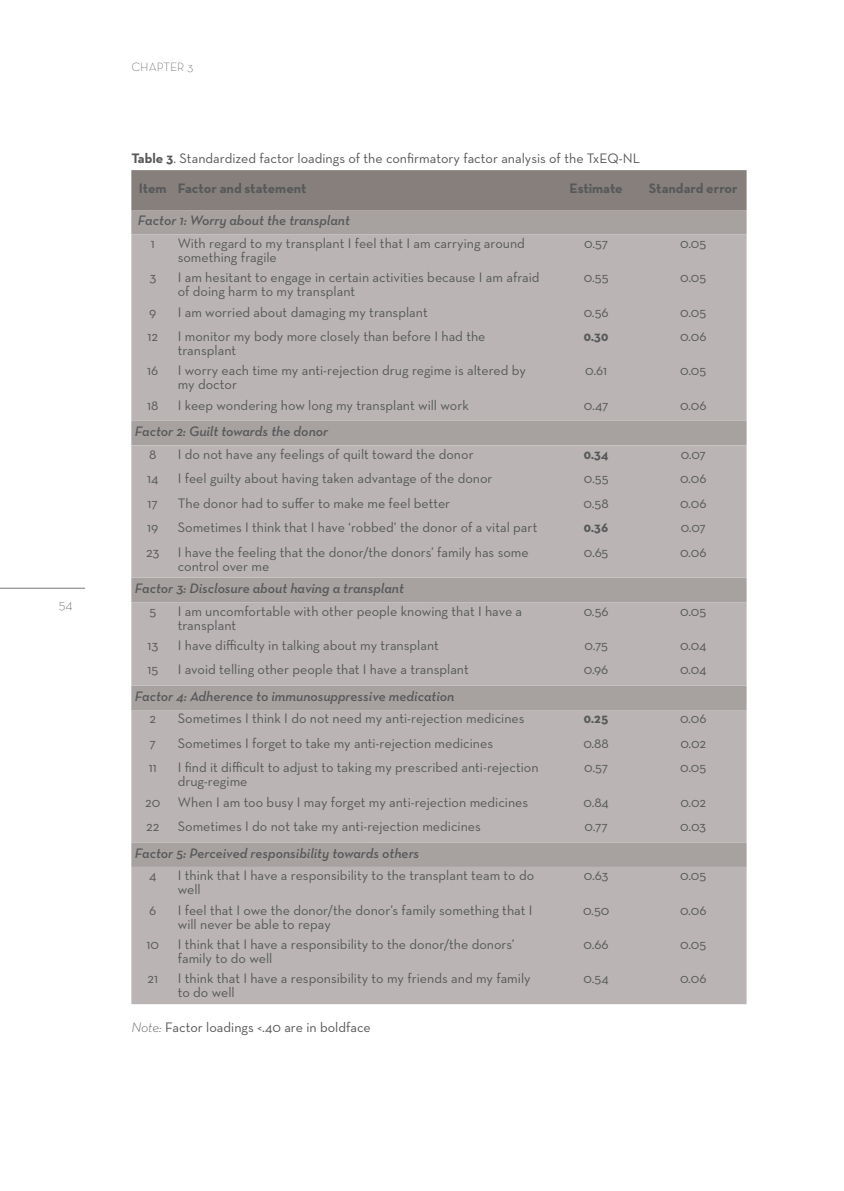
<style>
.page{position:relative;width:844px;height:1191px;background:#fff}
.page>*{position:absolute;margin:0;border:0;box-sizing:border-box;transform-origin:0 0}
.t1{font:14px/14px "Neutra Text";color:#57585a}
.t2{font:italic 600 14px "Neutra Text";color:#57585a}
.t3{font:700 14px "Neutra Text TF";color:#57585a}
.t4{font:300 14px "Neutra Text";color:#76787b}
.t5{font:300 12.25px "Neutra Text";color:#76787b}
.s1{font-family:"Neutra Text TF";font-weight:700}
.s2{font-weight:300;font-style:italic}
</style>
<div class="page">
<hr style="left:0;top:588px;width:85px;height:1px;background:#76787b">
<div style="left:131px;top:170px;width:615px;height:40px;background:#867f7c"></div>
<div style="left:131px;top:210px;width:615px;height:24px;background:#a7a2a0"></div>
<svg style="left:131px;top:234px;width:615px;height:770px;background:#b7b2b1"></svg>
<p class="t4" style="left:59px;top:595px;width:15px">54</p>
<p class="t5" style="left:131px;top:59px;width:63px">CHAPTER 3</p>
<p class="t1" style="left:131px;top:151px;width:510px"><span class="s1">Table 3</span>. Standardized factor loadings of the confirmatory factor analysis of the TxEQ-NL</p>
<p class="t3" style="left:139px;top:180px;width:29px">Item</p>
<p class="t3" style="left:178px;top:180px;width:130px">Factor and statement</p>
<p class="t3" style="left:569px;top:180px;width:55px">Estimate</p>
<p class="t3" style="left:648px;top:180px;width:90px">Standard error</p>
<p class="t2" style="left:138px;top:212px;width:213px">Factor 1: Worry about the transplant</p>
<p class="t1" style="left:151px;top:236px;width:5px">1</p>
<p class="t1" style="left:178px;top:236px;width:348px">With regard to my transplant I feel that I am carrying around something fragile</p>
<p class="t1" style="left:584px;top:236px;width:25px">0.57</p>
<p class="t1" style="left:680px;top:236px;width:27px">0.05</p>
<p class="t1" style="left:149px;top:270px;width:8px">3</p>
<p class="t1" style="left:178px;top:270px;width:363px">I am hesitant to engage in certain activities because I am afraid of doing harm to my transplant</p>
<p class="t1" style="left:583px;top:270px;width:26px">0.55</p>
<p class="t1" style="left:680px;top:270px;width:27px">0.05</p>
<p class="t1" style="left:149px;top:304px;width:9px">9</p>
<p class="t1" style="left:178px;top:304px;width:251px">I am worried about damaging my transplant</p>
<p class="t1" style="left:583px;top:304px;width:26px">0.56</p>
<p class="t1" style="left:680px;top:304px;width:27px">0.05</p>
<p class="t1" style="left:147px;top:329px;width:12px">12</p>
<p class="t1" style="left:178px;top:329px;width:309px">I monitor my body more closely than before I had the transplant</p>
<p class="t3" style="left:583px;top:327px;width:26px">0.30</p>
<p class="t1" style="left:680px;top:329px;width:28px">0.06</p>
<p class="t1" style="left:147px;top:363px;width:13px">16</p>
<p class="t1" style="left:178px;top:363px;width:349px">I worry each time my anti-rejection drug regime is altered by my doctor</p>
<p class="t1" style="left:585px;top:363px;width:23px">0.61</p>
<p class="t1" style="left:680px;top:363px;width:27px">0.05</p>
<p class="t1" style="left:147px;top:398px;width:13px">18</p>
<p class="t1" style="left:178px;top:398px;width:292px">I keep wondering how long my transplant will work</p>
<p class="t1" style="left:583px;top:398px;width:26px">0.47</p>
<p class="t1" style="left:680px;top:398px;width:28px">0.06</p>
<p class="t2" style="left:135px;top:423px;width:195px">Factor 2: Guilt towards the donor</p>
<p class="t1" style="left:149px;top:447px;width:9px">8</p>
<p class="t1" style="left:178px;top:447px;width:297px">I do not have any feelings of quilt toward the donor</p>
<p class="t3" style="left:583px;top:445px;width:26px">0.34</p>
<p class="t1" style="left:680px;top:447px;width:27px">0.07</p>
<p class="t1" style="left:147px;top:471px;width:13px">14</p>
<p class="t1" style="left:178px;top:471px;width:316px">I feel guilty about having taken advantage of the donor</p>
<p class="t1" style="left:583px;top:471px;width:26px">0.55</p>
<p class="t1" style="left:680px;top:471px;width:28px">0.06</p>
<p class="t1" style="left:148px;top:496px;width:12px">17</p>
<p class="t1" style="left:178px;top:496px;width:274px">The donor had to suffer to make me feel better</p>
<p class="t1" style="left:583px;top:496px;width:27px">0.58</p>
<p class="t1" style="left:680px;top:496px;width:28px">0.06</p>
<p class="t1" style="left:147px;top:520px;width:13px">19</p>
<p class="t1" style="left:178px;top:520px;width:361px">Sometimes I think that I have ‘robbed’ the donor of a vital part</p>
<p class="t3" style="left:583px;top:519px;width:26px">0.36</p>
<p class="t1" style="left:680px;top:520px;width:27px">0.07</p>
<p class="t1" style="left:146px;top:545px;width:15px">23</p>
<p class="t1" style="left:178px;top:545px;width:352px">I have the feeling that the donor/the donors’ family has some control over me</p>
<p class="t1" style="left:583px;top:545px;width:26px">0.65</p>
<p class="t1" style="left:680px;top:545px;width:28px">0.06</p>
<p class="t2" style="left:135px;top:580px;width:270px">Factor 3: Disclosure about having a transplant</p>
<p class="t1" style="left:149px;top:603px;width:8px">5</p>
<p class="t1" style="left:178px;top:603px;width:346px">I am uncomfortable with other people knowing that I have a transplant</p>
<p class="t1" style="left:583px;top:603px;width:26px">0.56</p>
<p class="t1" style="left:680px;top:603px;width:27px">0.05</p>
<p class="t1" style="left:147px;top:638px;width:12px">13</p>
<p class="t1" style="left:178px;top:638px;width:262px">I have difficulty in talking about my transplant</p>
<p class="t1" style="left:584px;top:638px;width:25px">0.75</p>
<p class="t1" style="left:680px;top:638px;width:28px">0.04</p>
<p class="t1" style="left:147px;top:662px;width:12px">15</p>
<p class="t1" style="left:178px;top:662px;width:292px">I avoid telling other people that I have a transplant</p>
<p class="t1" style="left:583px;top:662px;width:26px">0.96</p>
<p class="t1" style="left:680px;top:662px;width:28px">0.04</p>
<p class="t2" style="left:135px;top:687px;width:321px">Factor 4: Adherence to immunosuppressive medication</p>
<p class="t1" style="left:149px;top:711px;width:8px">2</p>
<p class="t1" style="left:178px;top:711px;width:348px">Sometimes I think I do not need my anti-rejection medicines</p>
<p class="t3" style="left:583px;top:710px;width:26px">0.25</p>
<p class="t1" style="left:680px;top:711px;width:28px">0.06</p>
<p class="t1" style="left:150px;top:736px;width:8px">7</p>
<p class="t1" style="left:178px;top:736px;width:317px">Sometimes I forget to take my anti-rejection medicines</p>
<p class="t1" style="left:583px;top:736px;width:27px">0.88</p>
<p class="t1" style="left:680px;top:736px;width:27px">0.02</p>
<p class="t1" style="left:149px;top:760px;width:9px">11</p>
<p class="t1" style="left:178px;top:760px;width:362px">I find it difficult to adjust to taking my prescribed anti-rejection drug-regime</p>
<p class="t1" style="left:584px;top:760px;width:25px">0.57</p>
<p class="t1" style="left:680px;top:760px;width:27px">0.05</p>
<p class="t1" style="left:145px;top:794px;width:17px">20</p>
<p class="t1" style="left:178px;top:794px;width:352px">When I am too busy I may forget my anti-rejection medicines</p>
<p class="t1" style="left:583px;top:794px;width:27px">0.84</p>
<p class="t1" style="left:680px;top:794px;width:27px">0.02</p>
<p class="t1" style="left:146px;top:819px;width:15px">22</p>
<p class="t1" style="left:178px;top:819px;width:304px">Sometimes I do not take my anti-rejection medicines</p>
<p class="t1" style="left:584px;top:819px;width:25px">0.77</p>
<p class="t1" style="left:680px;top:819px;width:27px">0.03</p>
<p class="t2" style="left:135px;top:844px;width:286px">Factor 5: Perceived responsibility towards others</p>
<p class="t1" style="left:149px;top:868px;width:9px">4</p>
<p class="t1" style="left:178px;top:868px;width:358px">I think that I have a responsibility to the transplant team to do well</p>
<p class="t1" style="left:583px;top:868px;width:26px">0.63</p>
<p class="t1" style="left:680px;top:868px;width:27px">0.05</p>
<p class="t1" style="left:149px;top:902px;width:9px">6</p>
<p class="t1" style="left:178px;top:902px;width:356px">I feel that I owe the donor/the donor’s family something that I will never be able to repay</p>
<p class="t1" style="left:583px;top:902px;width:28px">0.50</p>
<p class="t1" style="left:680px;top:902px;width:28px">0.06</p>
<p class="t1" style="left:146px;top:937px;width:14px">10</p>
<p class="t1" style="left:178px;top:937px;width:338px">I think that I have a responsibility to the donor/the donors’ family to do well</p>
<p class="t1" style="left:583px;top:937px;width:27px">0.66</p>
<p class="t1" style="left:680px;top:937px;width:27px">0.05</p>
<p class="t1" style="left:147px;top:971px;width:12px">21</p>
<p class="t1" style="left:178px;top:971px;width:354px">I think that I have a responsibility to my friends and my family to do well</p>
<p class="t1" style="left:583px;top:971px;width:27px">0.54</p>
<p class="t1" style="left:680px;top:971px;width:28px">0.06</p>
<p class="t1" style="left:131px;top:1020px;width:241px"><span class="s2">Note:</span> Factor loadings &lt;.40 are in boldface</p>
</div>
